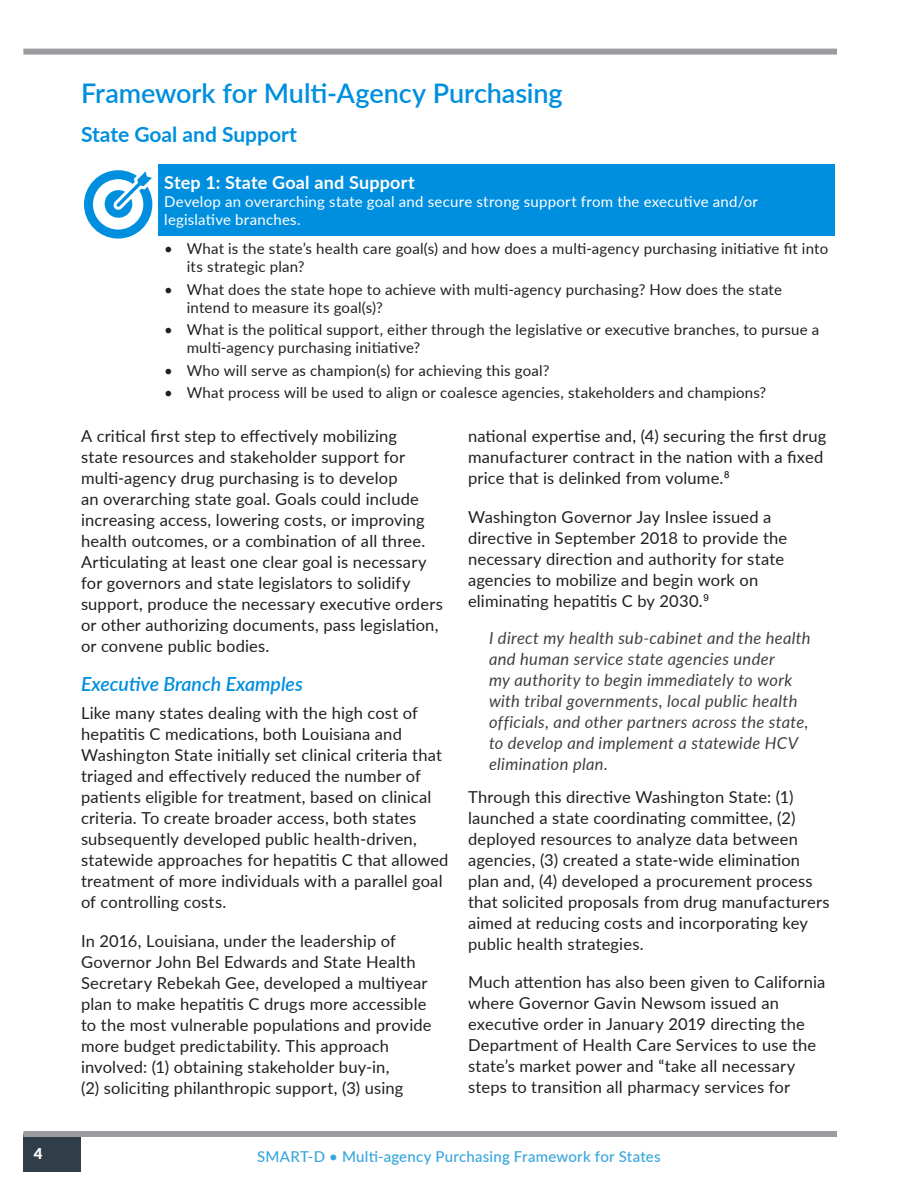
<style>
.page{position:relative;width:918px;height:1188px;background:#fff}
.page>*{position:absolute;margin:0;border:0;box-sizing:border-box;transform-origin:0 0}
.SectionHeader{font:600 27px "Lato";letter-spacing:-.005em;color:#008fde}
.SUBTITLE1{font:700 21px "Lato";color:#008fde}
.SUBTITLE2{font:italic 600 19.5px "Lato";color:#008fde}
.Center_-_Body_Text{font:700 18px "Lato";letter-spacing:.01em;color:#fff}
.Center_-_Body_Text-2{font:16.5px/21px "Lato";letter-spacing:.01em;color:#231f20}
.t1{font:italic 16.5px/21px "Lato";letter-spacing:.02em;color:#404040}
.t2{font:15px/18px "Lato";letter-spacing:.015em;color:#231f20}
.Center_-_Body_Text-3{font:15px/18px "Lato";letter-spacing:.015em;color:#fff}
.t3{font:500 15px "Lato";letter-spacing:.015em;color:#37a5dd}
.t4{font:900 15px "Lato";color:#fff}
</style>
<div class="page">
<div style="left:23px;top:1134px;width:58px;height:38px;background:#2f3e48"></div>
<div style="left:23px;top:49px;width:814px;height:6px;background:#9a9c9f"></div>
<div style="left:23px;top:1131px;width:814px;height:6px;background:#9a9c9f"></div>
<div style="left:158px;top:164px;width:677px;height:72px;background:#008fde"></div>
<div style="left:84px;top:170px;width:68px;height:69px;border:9px solid #008fde;border-radius:50%"></div>
<div style="left:105px;top:191px;width:27px;height:26px;background:#008fde;border-radius:50%"></div>
<div style="left:105px;top:190px;width:27px;height:28px;border:2px solid #008fde;border-radius:50%"></div>
<svg style="left:113px;top:170px;width:40px;height:40px"></svg>
<p class="SectionHeader" style="left:81px;top:73px;width:483px">Framework for Multi-Agency Purchasing</p>
<p class="SUBTITLE1" style="left:81px;top:119px;width:217px">State Goal and Support</p>
<p class="Center_-_Body_Text" style="left:164px;top:170px;width:252px">Step 1: State Goal and Support</p>
<p class="Center_-_Body_Text-3" style="left:164px;top:192px;width:595px">Develop an overarching state goal and secure strong support from the executive and/or legislative branches.</p>
<p class="t2" style="left:187px;top:239px;width:643px;text-indent:-22px">• What is the state’s health care goal(s) and how does a multi-agency purchasing initiative fit into its strategic plan?</p>
<p class="t2" style="left:187px;top:280px;width:597px;text-indent:-22px">• What does the state hope to achieve with multi-agency purchasing? How does the state intend to measure its goal(s)?</p>
<p class="t2" style="left:187px;top:320px;width:634px;text-indent:-22px">• What is the political support, either through the legislative or executive branches, to pursue a multi-agency purchasing initiative?</p>
<p class="t2" style="left:164px;top:361px;width:387px">• Who will serve as champion(s) for achieving this goal?</p>
<p class="t2" style="left:164px;top:383px;width:603px">• What process will be used to align or coalesce agencies, stakeholders and champions?</p>
<p class="Center_-_Body_Text-2" style="left:81px;top:425px;width:363px">A critical first step to effectively mobilizing<br>state resources and stakeholder support for multi-agency drug purchasing is to develop<br>an overarching state goal. Goals could include increasing access, lowering costs, or improving health outcomes, or a combination of all three.<br>Articulating at least one clear goal is necessary for governors and state legislators to solidify support, produce the necessary executive orders or other authorizing documents, pass legislation, or convene public bodies.</p>
<p class="SUBTITLE2" style="left:81px;top:670px;width:223px">Executive Branch Examples</p>
<p class="Center_-_Body_Text-2" style="left:81px;top:701px;width:369px">Like many states dealing with the high cost of hepatitis C medications, both Louisiana and Washington State initially set clinical criteria that triaged and effectively reduced the number of patients eligible for treatment, based on clinical criteria. To create broader access, both states subsequently developed public health-driven, statewide approaches for hepatitis C that allowed treatment of more individuals with a parallel goal of controlling costs.</p>
<p class="Center_-_Body_Text-2" style="left:81px;top:929px;width:352px">In 2016, Louisiana, under the leadership of Governor John Bel Edwards and State Health Secretary Rebekah Gee, developed a multiyear plan to make hepatitis C drugs more accessible to the most vulnerable populations and provide more budget predictability. This approach involved: (1) obtaining stakeholder buy-in,<br>(2) soliciting philanthropic support, (3) using</p>
<p class="Center_-_Body_Text-2" style="left:468px;top:425px;width:360px">national expertise and, (4) securing the first drug manufacturer contract in the nation with a fixed price that is delinked from volume.<sup>8</sup></p>
<p class="Center_-_Body_Text-2" style="left:468px;top:506px;width:321px">Washington Governor Jay Inslee issued a directive in September 2018 to provide the necessary direction and authority for state agencies to mobilize and begin work on eliminating hepatitis C by 2030.<sup>9</sup></p>
<p class="t1" style="left:489px;top:627px;width:323px">I direct my health sub-cabinet and the health and human service state agencies under<br>my authority to begin immediately to work with tribal governments, local public health officials, and other partners across the state, to develop and implement a statewide HCV elimination plan.</p>
<p class="Center_-_Body_Text-2" style="left:468px;top:786px;width:363px">Through this directive Washington State: (1) launched a state coordinating committee, (2) deployed resources to analyze data between agencies, (3) created a state-wide elimination plan and, (4) developed a procurement process that solicited proposals from drug manufacturers aimed at reducing costs and incorporating key public health strategies.</p>
<p class="Center_-_Body_Text-2" style="left:468px;top:971px;width:359px">Much attention has also been given to California where Governor Gavin Newsom issued an executive order in January 2019 directing the Department of Health Care Services to use the state’s market power and “take all necessary steps to transition all pharmacy services for</p>
<p class="t4" style="left:34px;top:1142px;width:10px">4</p>
<p class="t3" style="left:257px;top:1146px;width:405px">SMART-D • Multi-agency Purchasing Framework for States</p>
</div>
